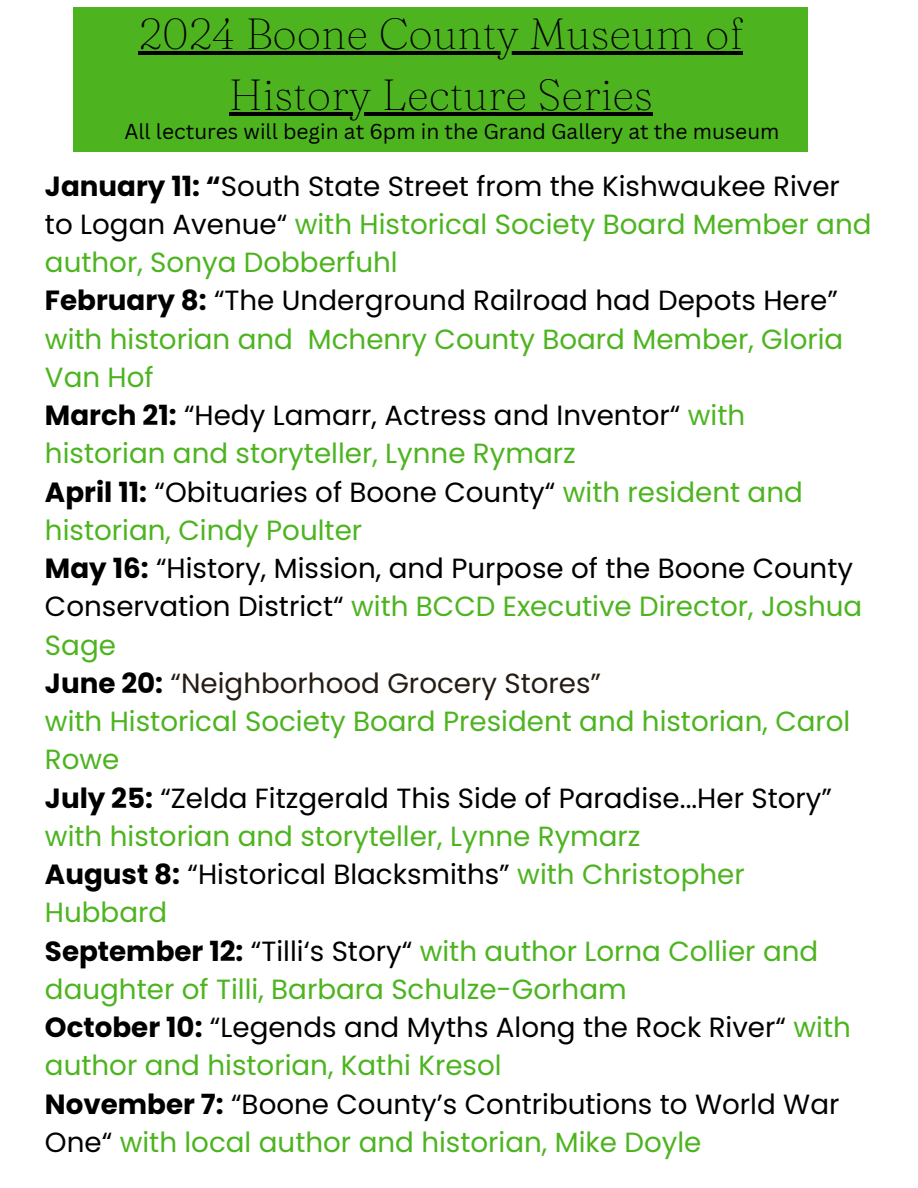
<style>
.page{position:relative;width:918px;height:1188px;background:#fff}
.page>*{position:absolute;margin:0;border:0;box-sizing:border-box;transform-origin:0 0}
.t1{font:100 43.5px "Fraunces 9 pt";color:#000}
.t2{font:27.75px/38.2px "Poppins";color:#4db420}
.t3{font:21px "Canva Sans";color:#000}
.s1{font-weight:700;color:#000}
.s2{color:#000}
.s3{color:#251c14}
</style>
<div class="page">
<div style="left:74px;top:7px;width:734px;height:144px;background:#4db420"></div>
<hr style="left:139px;top:51px;width:604px;height:3px;background:#000">
<hr style="left:229px;top:112px;width:424px;height:3px;background:#000">
<p class="t1" style="left:139px;top:6px;width:606px">2024 Boone County Museum of</p>
<h2 class="t1" style="left:229px;top:67px;width:425px">History Lecture Series</h2>
<p class="t3" style="left:124px;top:117px;width:657px">All lectures will begin at 6pm in the Grand Gallery at the museum</p>
<h1 class="t2" style="left:45px;top:167px;width:828px"><span class="s1">January 11: “</span><span class="s2">South State Street from the Kishwaukee River to Logan Avenue“</span> with Historical Society Board Member and author, Sonya Dobberfuhl<br><span class="s1">February 8:</span> <span class="s2">“The Underground Railroad had Depots Here” </span>with historian and Mchenry County Board Member, Gloria Van Hof<br><span class="s1">March 21:</span> <span class="s2">“Hedy Lamarr, Actress and Inventor“</span> with historian and storyteller, Lynne Rymarz<br><span class="s1">April 11:</span> <span class="s2">“Obituaries of Boone County“</span> with resident and historian, Cindy Poulter<br><span class="s1">May 16:</span> <span class="s2">“History, Mission, and Purpose of the Boone County Conservation District“</span> with BCCD Executive Director, Joshua Sage<br><span class="s1">June 20:</span> <span class="s3">“Neighborhood Grocery Stores”<br></span>with Historical Society Board President and historian, Carol Rowe<br><span class="s1">July 25:</span> <span class="s2">“Zelda Fitzgerald This Side of Paradise...Her Story” </span>with historian and storyteller, Lynne Rymarz<br><span class="s1">August 8:</span> <span class="s2">“Historical Blacksmiths”</span> with Christopher Hubbard<br><span class="s1">September 12:</span> <span class="s2">“Tilli‘s Story“</span> with author Lorna Collier and daughter of Tilli, Barbara Schulze-Gorham<br><span class="s1">October 10:</span> <span class="s2">“Legends and Myths Along the Rock River“</span> with author and historian, Kathi Kresol<br><span class="s1">November 7:</span> <span class="s2">“Boone County’s Contributions to World War One“</span> with local author and historian, Mike Doyle</h1>
</div>
